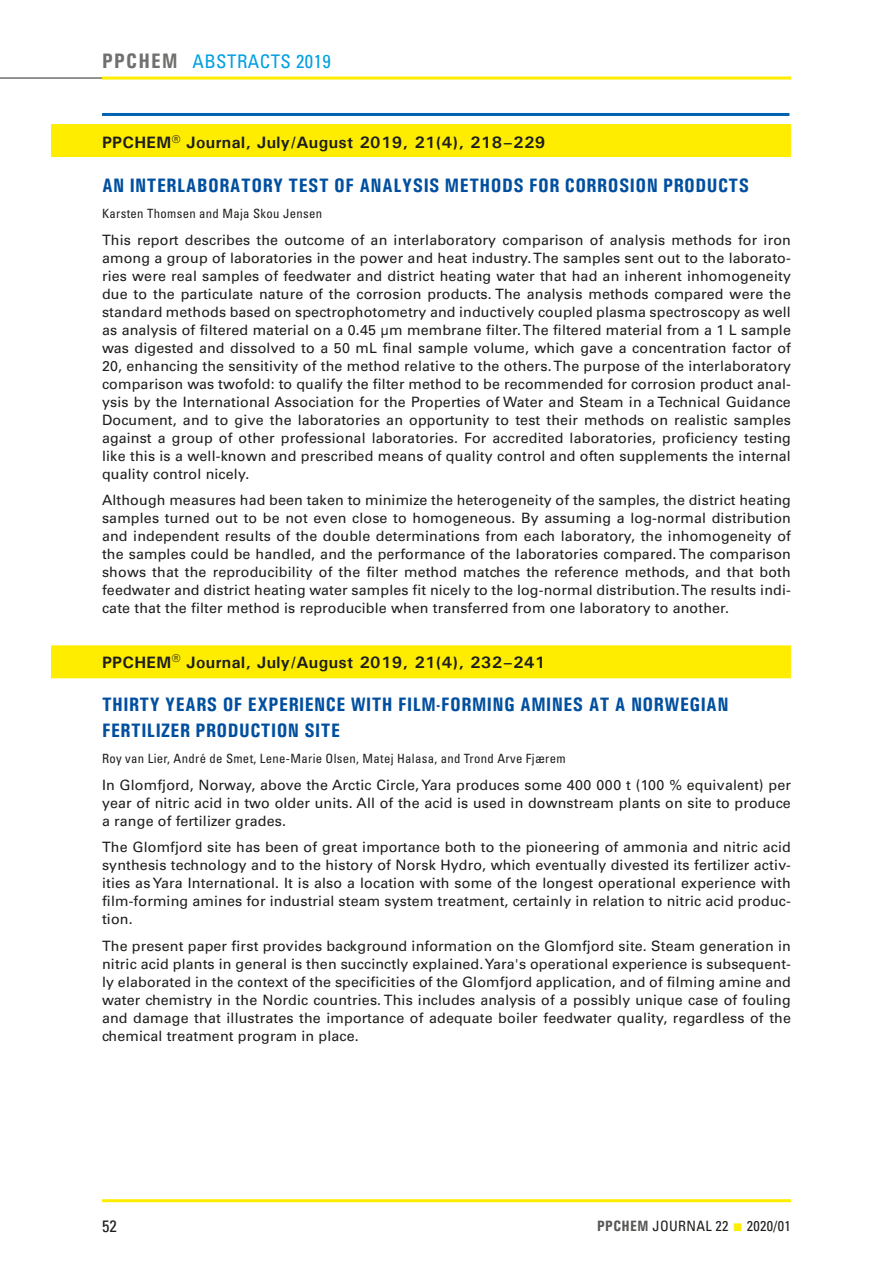
<style>
.page{position:relative;width:893px;height:1263px;background:#fff}
.page>*{position:absolute;margin:0;border:0;box-sizing:border-box;transform-origin:0 0}
.t1{font:700 condensed 21px "Univers";letter-spacing:.06em;color:#70706f}
.t2{font:700 condensed 19.5px/25.5px "Univers";letter-spacing:.025em;color:#004f9f}
.t3{font:condensed 18.75px "Univers LT Std";letter-spacing:.025em;color:#009fe3}
.t4{font:700 16.5px "Univers";letter-spacing:.025em;color:#1d1d1b}
.t5{font:condensed 16.5px "Univers LT Std";color:#1d1d1b}
.t6{font:14.25px/18px "Univers LT Std";letter-spacing:.01em;color:#1d1d1b;text-align:justify}
.t7{font:condensed 14.25px "Univers LT Std";letter-spacing:.025em;color:#1d1d1b}
.t8{font:condensed 12.75px "Univers LT Std";letter-spacing:.025em;color:#1d1d1b}
.s1{font-family:"Univers";font-weight:700;font-size:15px;color:#575756}
.s2{color:#ffed00}
</style>
<div class="page">
<hr style="left:102px;top:1199px;width:689px;height:3px;background:#ffed00">
<hr style="left:102px;top:77px;width:689px;height:3px;background:#ffed00">
<hr style="left:0;top:77px;width:102px;height:2px;background:#70706f">
<div style="left:51px;top:645px;width:740px;height:33px;background:#ffed00"></div>
<div style="left:51px;top:124px;width:740px;height:33px;background:#ffed00"></div>
<hr style="left:102px;top:113px;width:687px;height:3px;background:#0063af">
<h1 class="t1" style="left:102px;top:48px;width:77px">PPCHEM</h1>
<h3 class="t3" style="left:192px;top:49px;width:140px">ABSTRACTS 2019</h3>
<p class="t4" style="left:102px;top:132px;width:445px">PPCHEM<sup>®</sup> Journal, July/August 2019, 21(4), 218–229</p>
<h2 class="t2" style="left:102px;top:172px;width:649px">AN INTERLABORATORY TEST OF ANALYSIS METHODS FOR CORROSION PRODUCTS</h2>
<p class="t8" style="left:102px;top:205px;width:222px">Karsten Thomsen and Maja Skou Jensen</p>
<p class="t6" style="left:102px;top:231px;width:690px">This report describes the outcome of an interlaboratory comparison of analysis methods for iron among a group of laboratories in the power and heat industry. The samples sent out to the laborato&shy;ries were real samples of feedwater and district heating water that had an inherent inhomogeneity due to the particulate nature of the corrosion products. The analysis methods compared were the standard methods based on spectrophotometry and inductively coupled plasma spectroscopy as well as analysis of filtered material on a 0.45 μm membrane filter. The filtered material from a 1 L sample was digested and dissolved to a 50 mL final sample volume, which gave a concentration factor of 20, enhancing the sensitivity of the method relative to the others. The purpose of the interlaboratory comparison was twofold: to qualify the filter method to be recommended for corrosion product anal&shy;ysis by the International Association for the Properties of Water and Steam in a Technical Guidance Document, and to give the laboratories an opportunity to test their methods on realistic samples against a group of other professional laboratories. For accredited laboratories, proficiency testing like this is a well-known and prescribed means of quality control and often supplements the internal quality control nicely.</p>
<p class="t6" style="left:102px;top:491px;width:690px">Although measures had been taken to minimize the heterogeneity of the samples, the district heating samples turned out to be not even close to homogeneous. By assuming a log-normal distribution and independent results of the double determinations from each laboratory, the inhomogeneity of the samples could be handled, and the performance of the laboratories compared. The comparison shows that the reproducibility of the filter method matches the reference methods, and that both feedwater and district heating water samples fit nicely to the log-normal distribution. The results indi&shy;cate that the filter method is reproducible when transferred from one laboratory to another.</p>
<p class="t4" style="left:102px;top:652px;width:445px">PPCHEM<sup>®</sup> Journal, July/August 2019, 21(4), 232–241</p>
<h2 class="t2" style="left:102px;top:692px;width:628px">THIRTY YEARS OF EXPERIENCE WITH FILM-FORMING AMINES AT A NORWEGIAN<br>FERTILIZER PRODUCTION SITE</h2>
<p class="t8" style="left:102px;top:751px;width:465px">Roy van Lier, André de Smet, Lene-Marie Olsen, Matej Halasa, and Trond Arve Fjærem</p>
<p class="t6" style="left:102px;top:776px;width:690px">In Glomfjord, Norway, above the Arctic Circle, Yara produces some 400 000 t (100 % equivalent) per year of nitric acid in two older units. All of the acid is used in downstream plants on site to produce a range of fertilizer grades.</p>
<p class="t6" style="left:102px;top:838px;width:690px">The Glomfjord site has been of great importance both to the pioneering of ammonia and nitric acid synthesis technology and to the history of Norsk Hydro, which eventually divested its fertilizer activ&shy;ities as Yara International. It is also a location with some of the longest operational experience with film-forming amines for industrial steam system treatment, certainly in relation to nitric acid produc&shy;tion.</p>
<p class="t6" style="left:102px;top:937px;width:690px">The present paper first provides background information on the Glomfjord site. Steam generation in nitric acid plants in general is then succinctly explained. Yara's operational experience is subsequent&shy;ly elaborated in the context of the specificities of the Glomfjord application, and of filming amine and water chemistry in the Nordic countries. This includes analysis of a possibly unique case of fouling and damage that illustrates the importance of adequate boiler feedwater quality, regardless of the chemical treatment program in place.</p>
<p class="t5" style="left:102px;top:1216px;width:16px">52</p>
<p class="t7" style="left:597px;top:1216px;width:195px"><span class="s1">PPCHEM</span> JOURNAL 22 <span class="s2">▪</span> 2020/01</p>
</div>
